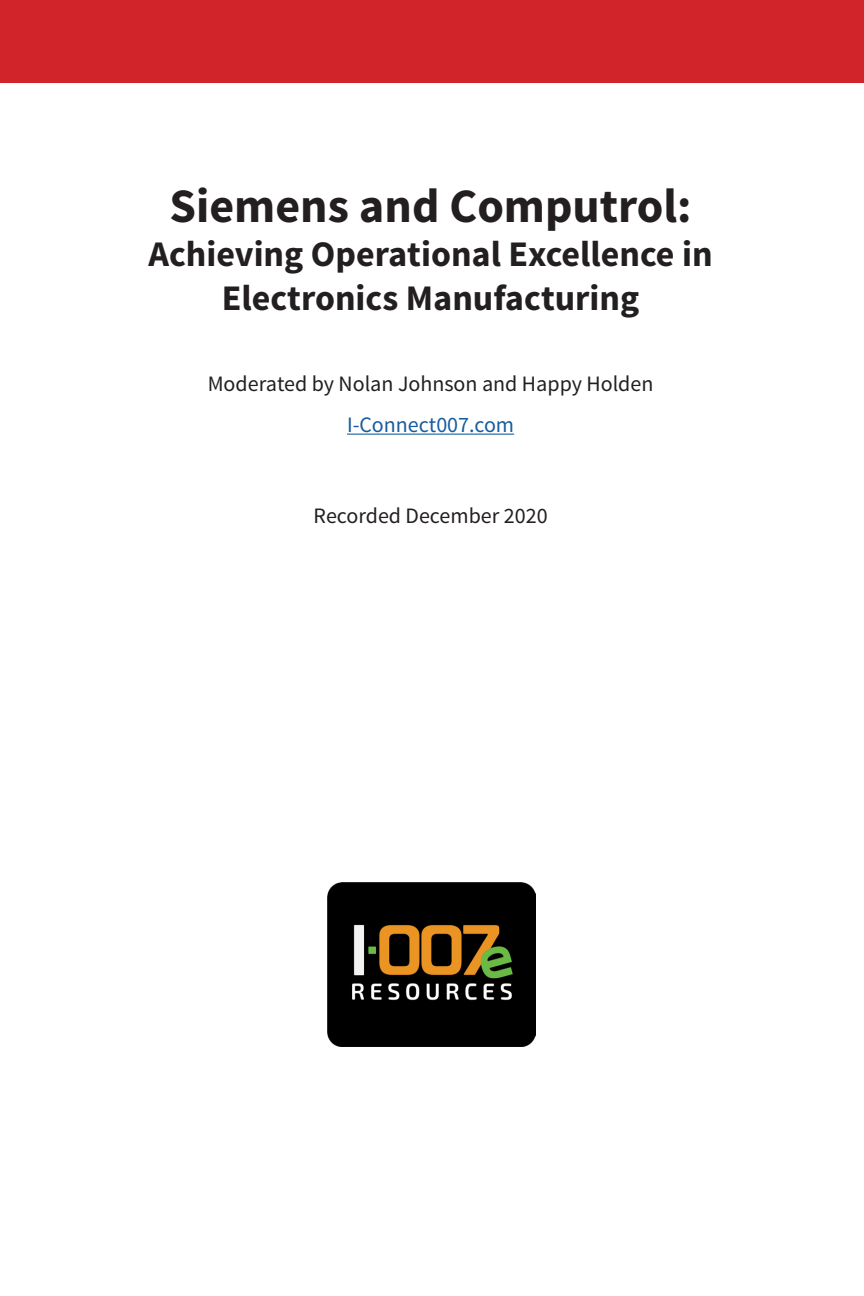
<style>
.page{position:relative;width:864px;height:1296px;background:#fff}
.page>*{position:absolute;margin:0;border:0;box-sizing:border-box;transform-origin:0 0}
.t1{font:700 48px "Source Sans Pro";color:#231f20}
.t2{font:700 36px/44px "Source Sans Pro";color:#231f20;text-align:center}
.t3{font:22px "Source Sans Pro";color:#231f20}
.t4{font:22px "Source Sans Pro";color:#175d9e}
</style>
<div class="page">
<hr style="left:347px;top:434px;width:167px;height:1px;background:#175d9e">
<div style="left:0;top:0;width:864px;height:82px;background:#d1232a"></div>
<img style="left:328px;top:882px;width:208px;height:164px">
<p class="t1" style="left:170px;top:175px;width:524px">Siemens and Computrol:</p>
<p class="t2" style="left:149px;top:233px;width:566px">Achieving Operational Excellence in<br>Electronics Manufacturing</p>
<p class="t3" style="left:208px;top:370px;width:447px">Moderated by Nolan Johnson and Happy Holden</p>
<p class="t4" style="left:347px;top:411px;width:169px">I-Connect007.com</p>
<p class="t3" style="left:314px;top:502px;width:236px">Recorded December 2020</p>
</div>
